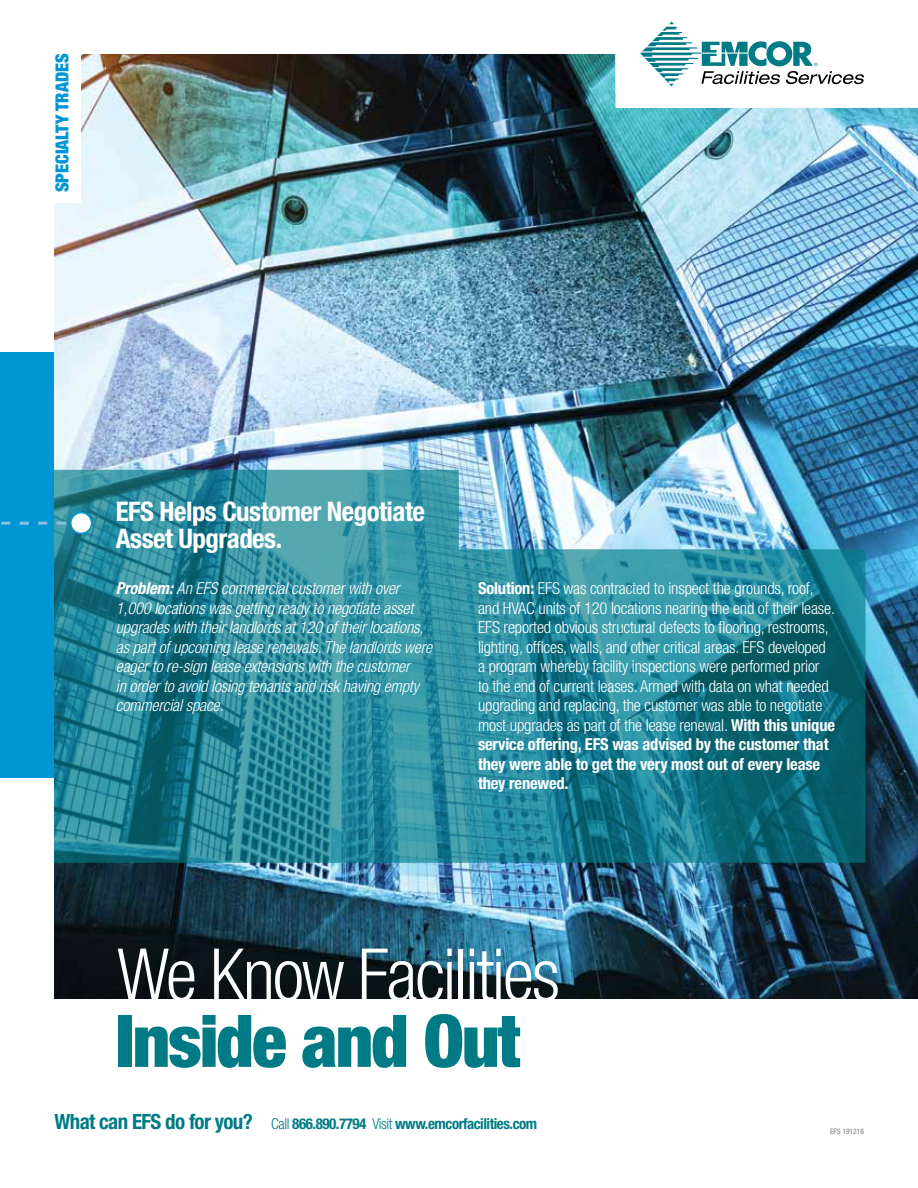
<style>
.page{position:relative;width:918px;height:1188px;background:#fff}
.page>*{position:absolute;margin:0;border:0;box-sizing:border-box;transform-origin:0 0}
.t1{font:300 condensed 72.75px "Helvetica Neue";letter-spacing:-.03em;color:#fff}
.t2{font:900 condensed 72.75px "Helvetica Neue";letter-spacing:-.03em;color:#007b85}
.t3{font:700 condensed 27px/27px "Helvetica Neue";letter-spacing:-.02em;color:#fff}
.t4{font:900 condensed 18px "Helvetica Neue";color:#0096d6}
.t5{font:300 condensed 16.5px/19.5px "Helvetica Neue";letter-spacing:-.01em;color:#fff}
.t6{font:italic 300 condensed 16.5px/19.5px "Helvetica Neue";letter-spacing:-.01em;color:#fff}
.t7{font:700 condensed 15px "Helvetica Neue";letter-spacing:-.03em;color:#007b85}
.t8{font:condensed 7.5px "Helvetica Neue";color:#77787b}
.s1{font-weight:700}
.s2{font-size:21px}
.s3{font-weight:300}
</style>
<div class="page">
<div style="left:0;top:352px;width:597px;height:426px;background:#0096d6"></div>
<img style="left:54px;top:54px;width:864px;height:945px">
<svg style="left:54px;top:54px;width:27px;height:149px"></svg>
<svg style="left:54px;top:470px;width:812px;height:393px;background:#2f8a9b"></svg>
<svg style="left:640px;top:22px;width:224px;height:64px"></svg>
<svg style="left:1px;top:522px;width:69px;height:3px"></svg>
<div style="left:71px;top:513px;width:21px;height:20px;background:#fff;border-radius:50%"></div>
<div style="left:70px;top:512px;width:22px;height:22px;border:2px solid #0096d6;border-radius:50%"></div>
<p class="t4" style="left:51px;top:192px;width:141px;rotate:-90deg">SPECIALTY TRADES</p>
<h2 class="t3" style="left:116px;top:497px;width:311px">EFS Helps Customer Negotiate<br>Asset Upgrades.</h2>
<p class="t6" style="left:116px;top:578px;width:318px"><span class="s1">Problem:</span> An EFS commercial customer with over 1,000 locations was getting ready to negotiate asset upgrades with their landlords at 120 of their locations, as part of upcoming lease renewals. The landlords were eager to re-sign lease extensions with the customer<br>in order to avoid losing tenants and risk having empty commercial space.</p>
<p class="t5" style="left:478px;top:578px;width:359px"><span class="s1">Solution:</span> EFS was contracted to inspect the grounds, roof, and HVAC units of 120 locations nearing the end of their lease.<br>EFS reported obvious structural defects to flooring, restrooms, lighting, offices, walls, and other critical areas. EFS developed a program whereby facility inspections were performed prior<br>to the end of current leases. Armed with data on what needed upgrading and replacing, the customer was able to negotiate most upgrades as part of the lease renewal. <span class="s1">With this unique service offering, EFS was advised by the customer that they were able to get the very most out of every lease they renewed.</span></p>
<h1 class="t1" style="left:117px;top:933px;width:445px">We Know Facilities</h1>
<h1 class="t2" style="left:116px;top:996px;width:406px">Inside and Out</h1>
<p class="t7" style="left:55px;top:1115px;width:484px"><span class="s2">What can EFS do for you?</span> <span class="s3">Call</span> 866.890.7794 <span class="s3">Visit</span> www.emcorfacilities.com</p>
<p class="t8" style="left:830px;top:1127px;width:35px">EFS 191216</p>
</div>
